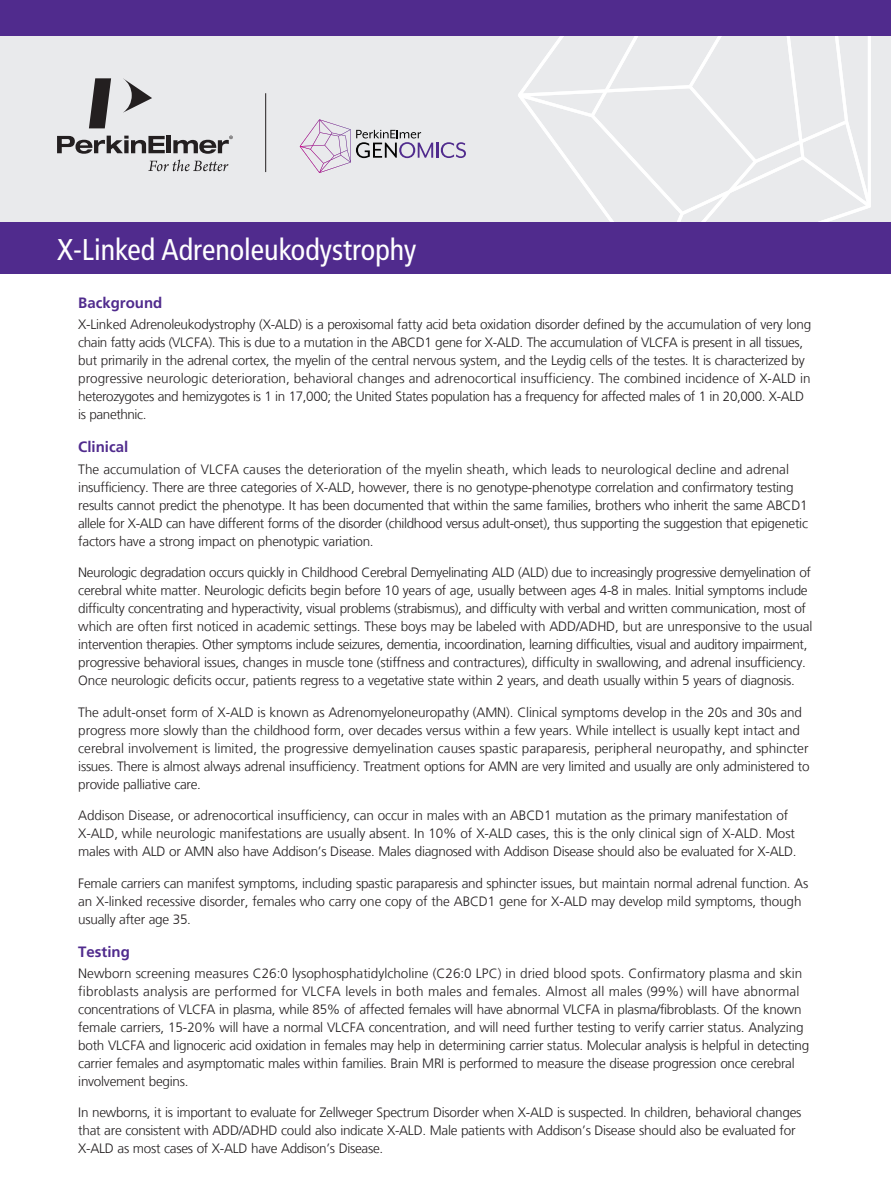
<style>
.page{position:relative;width:891px;height:1188px;background:#fff}
.page>*{position:absolute;margin:0;border:0;box-sizing:border-box;transform-origin:0 0}
.Product_name{font:condensed 30px "Frutiger LT Com";color:#fff}
.Signoff_Address{font:700 15px "Frutiger LT Com";color:#502b8d}
.Signoff_Address-2{font:300 13.5px/18px "Frutiger LT Com";letter-spacing:-.02em;color:#231f20}
</style>
<div class="page">
<div style="left:0;top:0;width:891px;height:222px;background:#e6e7e9"></div>
<svg style="left:518px;top:36px;width:353px;height:186px"></svg>
<div style="left:0;top:0;width:891px;height:36px;background:#502b8d"></div>
<svg style="left:300px;top:119px;width:166px;height:54px"></svg>
<svg style="left:57px;top:136px;width:108px;height:18px"></svg>
<hr style="left:167px;top:136px;width:4px;height:17px;background:#231f20">
<svg style="left:123px;top:78px;width:29px;height:35px"></svg>
<svg style="left:89px;top:78px;width:22px;height:50px"></svg>
<svg style="left:173px;top:136px;width:60px;height:18px"></svg>
<svg style="left:148px;top:160px;width:80px;height:11px"></svg>
<hr style="left:265px;top:93px;width:1px;height:79px;background:#231f20">
<div style="left:0;top:222px;width:891px;height:52px;background:#502b8d"></div>
<p class="Product_name" style="left:57px;top:232px;width:361px">X-Linked Adrenoleukodystrophy</p>
<p class="Signoff_Address" style="left:78px;top:294px;width:86px">Background</p>
<p class="Signoff_Address-2" style="left:78px;top:316px;width:734px">X-Linked Adrenoleukodystrophy (X-ALD) is a peroxisomal fatty acid beta oxidation disorder defined by the accumulation of very long chain fatty acids (VLCFA). This is due to a mutation in the ABCD1 gene for X-ALD. The accumulation of VLCFA is present in all tissues, but primarily in the adrenal cortex, the myelin of the central nervous system, and the Leydig cells of the testes. It is characterized by progressive neurologic deterioration, behavioral changes and adrenocortical insufficiency. The combined incidence of X-ALD in heterozygotes and hemizygotes is 1 in 17,000; the United States population has a frequency for affected males of 1 in 20,000. X-ALD is panethnic.</p>
<p class="Signoff_Address" style="left:78px;top:438px;width:52px">Clinical</p>
<p class="Signoff_Address-2" style="left:78px;top:460px;width:731px">The accumulation of VLCFA causes the deterioration of the myelin sheath, which leads to neurological decline and adrenal insufficiency. There are three categories of X-ALD, however, there is no genotype-phenotype correlation and confirmatory testing results cannot predict the phenotype. It has been documented that within the same families, brothers who inherit the same ABCD1 allele for X-ALD can have different forms of the disorder (childhood versus adult-onset), thus supporting the suggestion that epigenetic factors have a strong impact on phenotypic variation.</p>
<p class="Signoff_Address-2" style="left:78px;top:564px;width:736px">Neurologic degradation occurs quickly in Childhood Cerebral Demyelinating ALD (ALD) due to increasingly progressive demyelination of cerebral white matter. Neurologic deficits begin before 10 years of age, usually between ages 4-8 in males. Initial symptoms include difficulty concentrating and hyperactivity, visual problems (strabismus), and difficulty with verbal and written communication, most of which are often first noticed in academic settings. These boys may be labeled with ADD/ADHD, but are unresponsive to the usual intervention therapies. Other symptoms include seizures, dementia, incoordination, learning difficulties, visual and auditory impairment, progressive behavioral issues, changes in muscle tone (stiffness and contractures), difficulty in swallowing, and adrenal insufficiency.<br>Once neurologic deficits occur, patients regress to a vegetative state within 2 years, and death usually within 5 years of diagnosis.</p>
<p class="Signoff_Address-2" style="left:78px;top:703px;width:733px">The adult-onset form of X-ALD is known as Adrenomyeloneuropathy (AMN). Clinical symptoms develop in the 20s and 30s and progress more slowly than the childhood form, over decades versus within a few years. While intellect is usually kept intact and cerebral involvement is limited, the progressive demyelination causes spastic paraparesis, peripheral neuropathy, and sphincter issues. There is almost always adrenal insufficiency. Treatment options for AMN are very limited and usually are only administered to provide palliative care.</p>
<p class="Signoff_Address-2" style="left:78px;top:807px;width:720px">Addison Disease, or adrenocortical insufficiency, can occur in males with an ABCD1 mutation as the primary manifestation of<br>X-ALD, while neurologic manifestations are usually absent. In 10% of X-ALD cases, this is the only clinical sign of X-ALD. Most males with ALD or AMN also have Addison’s Disease. Males diagnosed with Addison Disease should also be evaluated for X-ALD.</p>
<p class="Signoff_Address-2" style="left:78px;top:874px;width:732px">Female carriers can manifest symptoms, including spastic paraparesis and sphincter issues, but maintain normal adrenal function. As an X-linked recessive disorder, females who carry one copy of the ABCD1 gene for X-ALD may develop mild symptoms, though usually after age 35.</p>
<p class="Signoff_Address" style="left:78px;top:943px;width:53px">Testing</p>
<p class="Signoff_Address-2" style="left:78px;top:964px;width:733px">Newborn screening measures C26:0 lysophosphatidylcholine (C26:0 LPC) in dried blood spots. Confirmatory plasma and skin fibroblasts analysis are performed for VLCFA levels in both males and females. Almost all males (99%) will have abnormal concentrations of VLCFA in plasma, while 85% of affected females will have abnormal VLCFA in plasma/fibroblasts. Of the known female carriers, 15-20% will have a normal VLCFA concentration, and will need further testing to verify carrier status. Analyzing both VLCFA and lignoceric acid oxidation in females may help in determining carrier status. Molecular analysis is helpful in detecting carrier females and asymptomatic males within families. Brain MRI is performed to measure the disease progression once cerebral involvement begins.</p>
<p class="Signoff_Address-2" style="left:78px;top:1104px;width:725px">In newborns, it is important to evaluate for Zellweger Spectrum Disorder when X-ALD is suspected. In children, behavioral changes that are consistent with ADD/ADHD could also indicate X-ALD. Male patients with Addison’s Disease should also be evaluated for<br>X-ALD as most cases of X-ALD have Addison’s Disease.</p>
</div>
